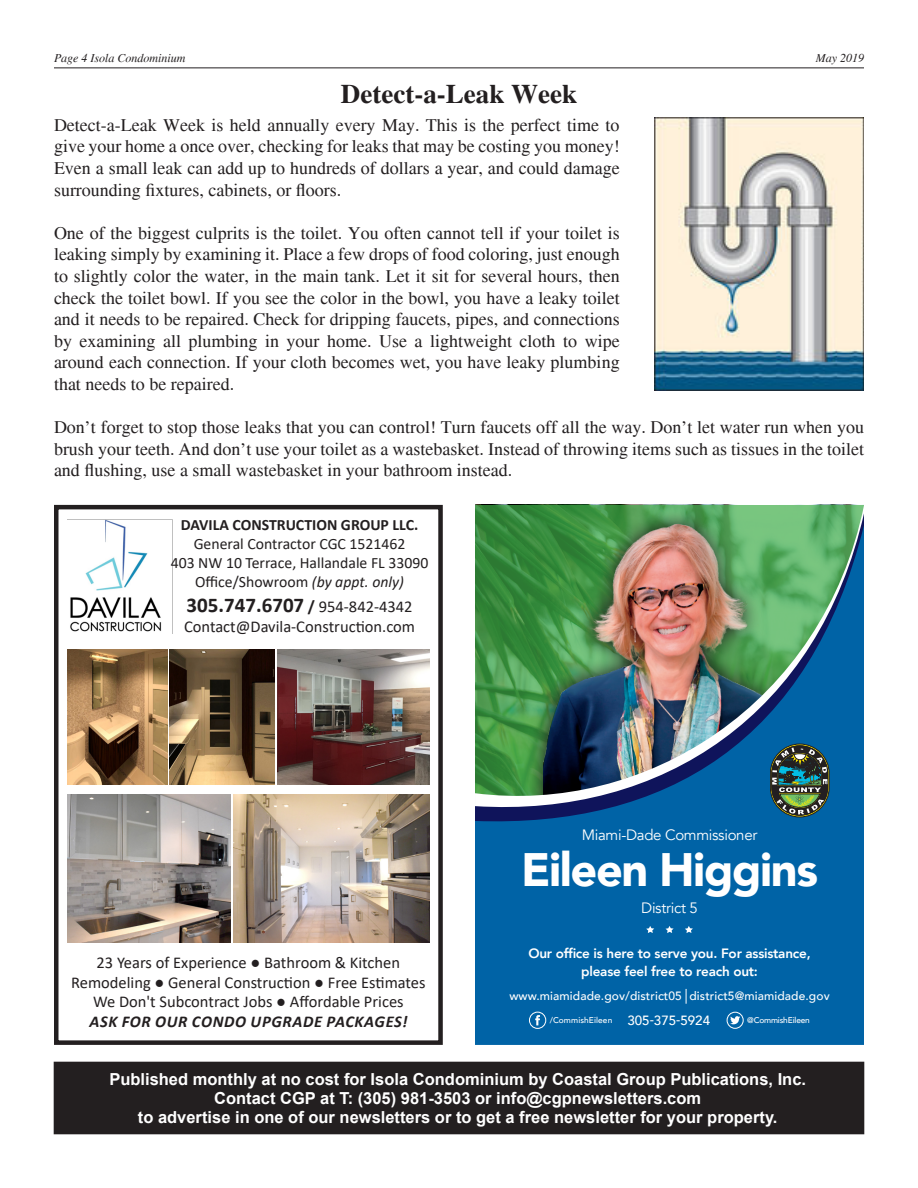
<style>
.page{position:relative;width:918px;height:1188px;background:#fff}
.page>*{position:absolute;margin:0;border:0;box-sizing:border-box;transform-origin:0 0}
.t1{font:900 46.8px "Avenir";letter-spacing:-.03em;color:#fff}
.t2{font:700 27px "Times";color:#231f20}
.t3{font:700 21px "Calibri";color:#231f20}
.t4{font:18px/21.6px "Times";color:#231f20;text-align:justify}
.t5{font:700 16.5px "Arial";color:#fff}
.t6{font:16.5px/19.8px "Calibri";color:#231f20;text-align:center}
.t7{font:15.75px/18.9px "Calibri";color:#231f20;text-align:center}
.t8{font:15px "Avenir";letter-spacing:-.02em;color:#fff}
.t9{font:800 13.5px/17.2px "Avenir";letter-spacing:-.015em;color:#fff;text-align:center}
.t10{font:500 12px "Avenir";letter-spacing:.01em;color:#fff}
.t11{font:italic 12px "Times";color:#231f20}
.t12{font:500 8.25px "Avenir";letter-spacing:-.005em;color:#fff}
.s1{font-weight:700}
.s2{font-style:italic}
.s3{font-size:16.5px}
.s4{font-weight:400;font-size:16.5px}
.s5{font-weight:700;font-style:italic}
.s6{font-size:13.35px}
</style>
<div class="page">
<hr style="left:54px;top:68px;width:810px;height:1px;background:#231f20">
<img style="left:68px;top:519px;width:104px;height:113px">
<img style="left:170px;top:649px;width:105px;height:136px">
<img style="left:68px;top:649px;width:100px;height:136px">
<img style="left:277px;top:649px;width:152px;height:136px">
<div style="left:54px;top:505px;width:389px;height:540px;border:4px solid #231f20"></div>
<img style="left:234px;top:794px;width:195px;height:148px">
<img style="left:68px;top:794px;width:162px;height:148px">
<div style="left:54px;top:1062px;width:810px;height:72px;background:#231f20"></div>
<svg style="left:475px;top:513px;width:389px;height:12px"></svg>
<img style="left:475px;top:525px;width:389px;height:520px">
<svg style="left:771px;top:745px;width:57px;height:71px"></svg>
<svg style="left:646px;top:926px;width:8px;height:7px"></svg>
<svg style="left:666px;top:926px;width:8px;height:7px"></svg>
<svg style="left:685px;top:926px;width:8px;height:7px"></svg>
<svg style="left:686px;top:989px;width:1px;height:15px"></svg>
<div style="left:727px;top:1012px;width:17px;height:17px;border:1px solid #fff;border-radius:50%"></div>
<svg style="left:730px;top:1016px;width:10px;height:9px"></svg>
<div style="left:529px;top:1012px;width:17px;height:17px;border:1px solid #fff;border-radius:50%"></div>
<svg style="left:535px;top:1015px;width:5px;height:10px"></svg>
<img style="left:654px;top:118px;width:210px;height:272px">
<p class="t11" style="left:54px;top:52px;width:133px">Page 4 Isola Condominium</p>
<p class="t11" style="left:816px;top:52px;width:50px">May 2019</p>
<p class="t2" style="left:341px;top:78px;width:238px">Detect-a-Leak Week</p>
<p class="t4" style="left:54px;top:114px;width:567px">Detect-a-Leak Week is held annually every May. This is the perfect time to give your home a once over, checking for leaks that may be costing you money!<br>Even a small leak can add up to hundreds of dollars a year, and could damage surrounding fixtures, cabinets, or floors.</p>
<p class="t4" style="left:54px;top:222px;width:567px">One of the biggest culprits is the toilet. You often cannot tell if your toilet is leaking simply by examining it. Place a few drops of food coloring, just enough to slightly color the water, in the main tank. Let it sit for several hours, then check the toilet bowl. If you see the color in the bowl, you have a leaky toilet and it needs to be repaired. Check for dripping faucets, pipes, and connections by examining all plumbing in your home. Use a lightweight cloth to wipe around each connection. If your cloth becomes wet, you have leaky plumbing that needs to be repaired.</p>
<p class="t4" style="left:54px;top:417px;width:812px">Don’t forget to stop those leaks that you can control! Turn faucets off all the way. Don’t let water run when you brush your teeth. And don’t use your toilet as a wastebasket. Instead of throwing items such as tissues in the toilet and flushing, use a small wastebasket in your bathroom instead.</p>
<p class="t7" style="left:171px;top:515px;width:259px"><span class="s1">DAVILA CONSTRUCTION GROUP LLC.<br></span>General Contractor CGC 1521462<br>403 NW 10 Terrace, Hallandale FL 33090<br>Office/Showroom <span class="s2">(by appt. only)</span></p>
<p class="t3" style="left:187px;top:590px;width:227px">305.747.6707 <span class="s3">/</span> <span class="s4">954-842-4342</span></p>
<p class="t6" style="left:184px;top:616px;width:233px">Contact@Davila-Construction.com</p>
<p class="t6" style="left:71px;top:952px;width:356px">23 Years of Experience ● Bathroom &amp; Kitchen Remodeling ● General Construction ● Free Estimates We Don't Subcontract Jobs ● Affordable Prices<br><span class="s5">ASK FOR OUR CONDO UPGRADE PACKAGES!</span></p>
<p class="t8" style="left:582px;top:826px;width:177px">Miami-Dade Commissioner</p>
<p class="t1" style="left:521px;top:829px;width:299px">Eileen Higgins</p>
<p class="t8" style="left:641px;top:899px;width:58px">District 5</p>
<p class="t9" style="left:528px;top:945px;width:284px">Our office is here to serve you. For assistance, please feel free to reach out:</p>
<p class="t12" style="left:550px;top:1013px;width:162px">/CommishEileen <span class="s6">305-375-5924</span></p>
<p class="t12" style="left:747px;top:1013px;width:64px">@CommishEileen</p>
<p class="t10" style="left:509px;top:986px;width:322px">www.miamidade.gov/district05 district5@miamidade.gov</p>
<p class="t5" style="left:109px;top:1068px;width:698px">Published monthly at no cost for Isola Condominium by Coastal Group Publications, Inc.</p>
<p class="t5" style="left:214px;top:1087px;width:489px">Contact CGP at T: (305) 981-3503 or info@cgpnewsletters.com</p>
<p class="t5" style="left:138px;top:1106px;width:641px">to advertise in one of our newsletters or to get a free newsletter for your property.</p>
</div>
